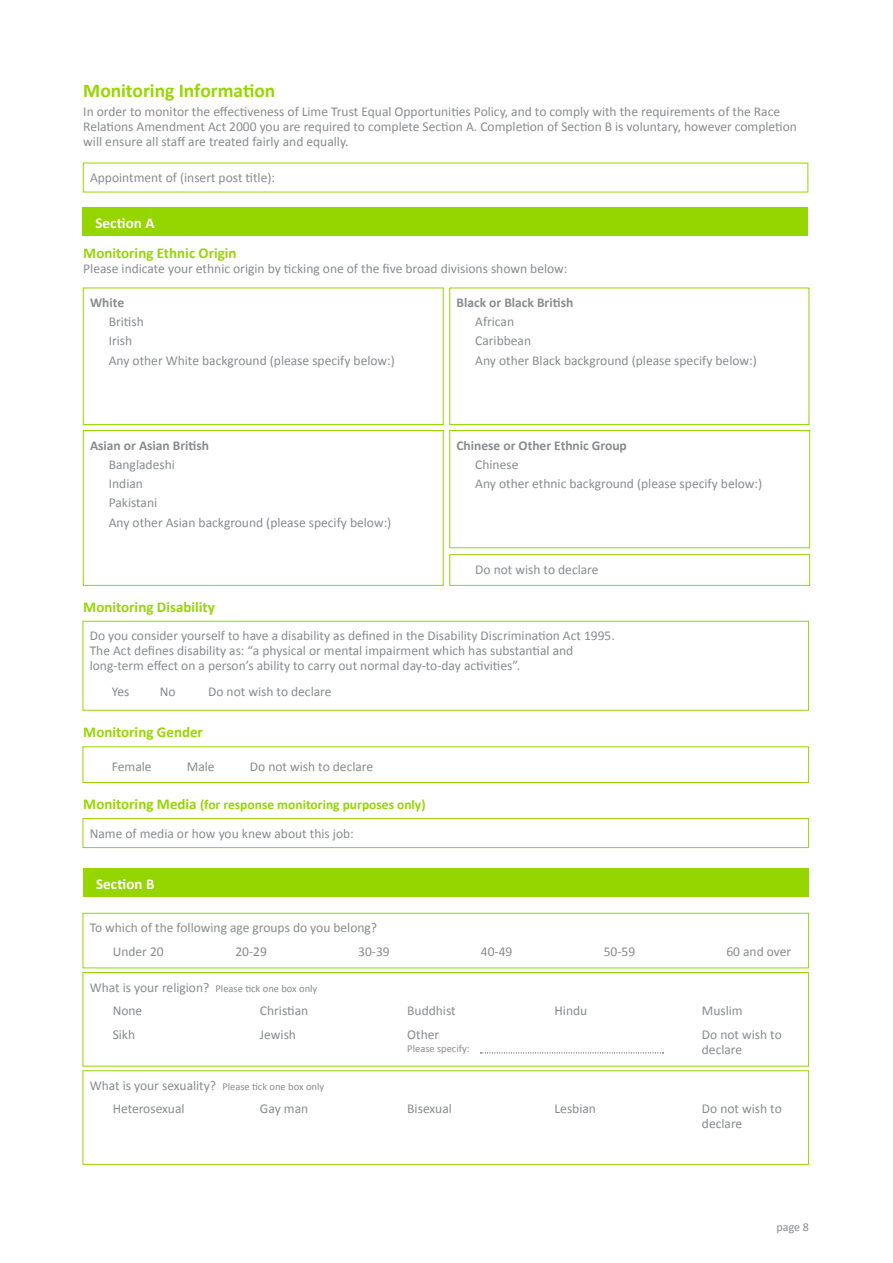
<style>
.page{position:relative;width:893px;height:1263px;background:#fff}
.page>*{position:absolute;margin:0;border:0;box-sizing:border-box;transform-origin:0 0}
.t1{font:700 19.5px "Calibri";color:#96d600}
.t2{font:700 15px "Calibri";color:#96d600}
.t3{font:700 15px "Calibri";letter-spacing:.01em;color:#fff}
.t4{font:13.5px/19.2px "Calibri";color:#888b8d}
.t5{font:700 13.5px "Calibri";color:#888b8d}
.t6{font:700 13.5px "Calibri";color:#96d600}
.t7{font:12px "Calibri";color:#888b8d}
.t8{font:10.5px "Calibri";color:#888b8d}
.s1{font-size:15px}
.s2{font-size:13.5px}
.s3{font-size:10.5px}
</style>
<div class="page">
<div style="left:83px;top:288px;width:361px;height:137px;border:1px solid #96d600"></div>
<div style="left:449px;top:430px;width:361px;height:118px;border:1px solid #96d600"></div>
<div style="left:449px;top:554px;width:361px;height:32px;border:1px solid #96d600"></div>
<div style="left:449px;top:288px;width:360px;height:137px;border:1px solid #96d600"></div>
<div style="left:83px;top:430px;width:361px;height:156px;border:1px solid #96d600"></div>
<div style="left:83px;top:208px;width:725px;height:28px;background:#96d600"></div>
<div style="left:83px;top:868px;width:725px;height:29px;background:#96d600"></div>
<div style="left:83px;top:746px;width:726px;height:37px;background:#fff;border:1px solid #96d600"></div>
<div style="left:83px;top:913px;width:726px;height:55px;border:1px solid #96d600"></div>
<div style="left:83px;top:972px;width:726px;height:94px;border:1px solid #96d600"></div>
<div style="left:83px;top:1070px;width:726px;height:95px;border:1px solid #96d600"></div>
<div style="left:83px;top:818px;width:726px;height:30px;border:1px solid #96d600"></div>
<svg style="left:480px;top:1052px;width:183px;height:1px"></svg>
<h1 class="t1" style="left:83px;top:78px;width:194px">Monitoring Information</h1>
<p class="t4" style="left:83px;top:104px;width:715px;line-height:15px">In order to monitor the effectiveness of Lime Trust Equal Opportunities Policy, and to comply with the requirements of the Race<br>Relations Amendment Act 2000 you are required to complete Section A. Completion of Section B is voluntary, however completion will ensure all staff are treated fairly and equally.</p>
<p class="t4" style="left:90px;top:168px;width:187px">Appointment of (insert post title):</p>
<p class="t3" style="left:95px;top:213px;width:61px">Section A</p>
<p class="t2" style="left:83px;top:244px;width:155px">Monitoring Ethnic Origin</p>
<p class="t4" style="left:83px;top:259px;width:486px">Please indicate your ethnic origin by ticking one of the five broad divisions shown below:</p>
<p class="t5" style="left:90px;top:294px;width:36px">White</p>
<p class="t4" style="left:109px;top:312px;width:288px">British<br>Irish<br>Any other White background (please specify below:)</p>
<p class="t5" style="left:90px;top:436px;width:121px">Asian or Asian British</p>
<p class="t4" style="left:109px;top:455px;width:284px">Bangladeshi<br>Indian<br>Pakistani<br>Any other Asian background (please specify below:)</p>
<p class="t2" style="left:83px;top:597px;width:133px">Monitoring Disability</p>
<p class="t5" style="left:456px;top:294px;width:118px">Black or Black British</p>
<p class="t4" style="left:475px;top:312px;width:283px">African<br>Caribbean<br>Any other Black background (please specify below:)</p>
<p class="t5" style="left:456px;top:436px;width:172px">Chinese or Other Ethnic Group</p>
<p class="t4" style="left:475px;top:455px;width:289px">Chinese<br>Any other ethnic background (please specify below:)</p>
<p class="t4" style="left:475px;top:560px;width:125px">Do not wish to declare</p>
<p class="t4" style="left:90px;top:628px;width:527px;line-height:15px">Do you consider yourself to have a disability as defined in the Disability Discrimination Act 1995.<br>The Act defines disability as: “a physical or mental impairment which has substantial and long-term effect on a person’s ability to carry out normal day-to-day activities”.</p>
<p class="t4" style="left:112px;top:682px;width:19px">Yes</p>
<p class="t4" style="left:160px;top:682px;width:17px">No</p>
<p class="t4" style="left:208px;top:682px;width:125px">Do not wish to declare</p>
<p class="t2" style="left:83px;top:723px;width:121px">Monitoring Gender</p>
<p class="t4" style="left:112px;top:756px;width:41px">Female</p>
<p class="t4" style="left:187px;top:756px;width:29px">Male</p>
<p class="t4" style="left:250px;top:756px;width:125px">Do not wish to declare</p>
<p class="t6" style="left:83px;top:796px;width:344px"><span class="s1">Monitoring Media</span> (for response monitoring purposes only)</p>
<p class="t4" style="left:90px;top:823px;width:266px">Name of media or how you knew about this job:</p>
<p class="t3" style="left:96px;top:874px;width:60px">Section B</p>
<p class="t4" style="left:113px;top:916px;width:266px;line-height:23.5px;text-indent:-23px">To which of the following age groups do you belong?<br>Under 20</p>
<p class="t4" style="left:235px;top:942px;width:33px">20-29</p>
<p class="t4" style="left:358px;top:942px;width:33px">30-39</p>
<p class="t4" style="left:481px;top:942px;width:33px">40-49</p>
<p class="t4" style="left:604px;top:942px;width:33px">50-59</p>
<p class="t4" style="left:726px;top:942px;width:66px">60 and over</p>
<p class="t8" style="left:90px;top:981px;width:229px"><span class="s2">What is your religion?</span> Please tick one box only</p>
<p class="t4" style="left:113px;top:999px;width:31px;line-height:23.5px">None<br>Sikh</p>
<p class="t4" style="left:260px;top:999px;width:50px;line-height:23.5px">Christian<br>Jewish</p>
<p class="t4" style="left:407px;top:999px;width:50px;line-height:23.5px">Buddhist<br>Other</p>
<p class="t8" style="left:407px;top:1042px;width:64px">Please specify:</p>
<p class="t4" style="left:555px;top:1001px;width:34px">Hindu</p>
<p class="t4" style="left:702px;top:999px;width:81px;line-height:23.5px">Muslim<br>Do not wish to</p>
<p class="t4" style="left:702px;top:1039px;width:42px">declare</p>
<p class="t4" style="left:113px;top:1073px;width:213px;line-height:23.5px;text-indent:-23px">What is your sexuality? <span class="s3">Please tick one box only<br></span>Heterosexual</p>
<p class="t4" style="left:260px;top:1099px;width:50px">Gay man</p>
<p class="t4" style="left:407px;top:1099px;width:46px">Bisexual</p>
<p class="t4" style="left:555px;top:1099px;width:43px">Lesbian</p>
<p class="t4" style="left:702px;top:1101px;width:81px;line-height:15px">Do not wish to declare</p>
<p class="t7" style="left:777px;top:1219px;width:34px">page 8</p>
</div>
